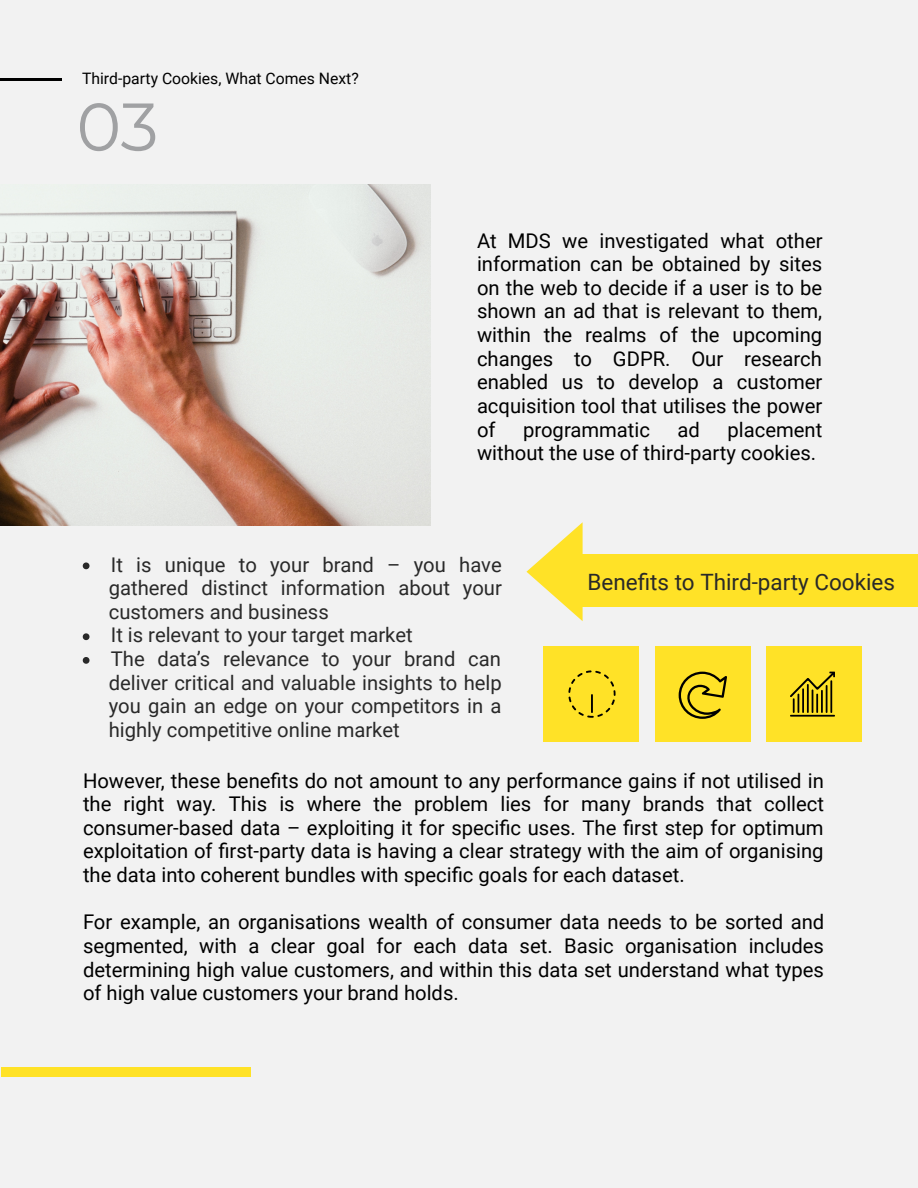
<style>
.page{position:relative;width:918px;height:1188px;background:#f2f2f2}
.page>*{position:absolute;margin:0;border:0;box-sizing:border-box;transform-origin:0 0}
.t1{font:67.5px "Montserrat";color:#a0a1a3}
.t2{font:22.5px "Roboto";color:#292929}
.t3{font:20.25px/23.7px "Roboto";color:#000;text-align:justify}
.t4{font:20.25px/23.7px "Roboto";color:#292929}
.t5{font:17.7px "Montserrat";color:#292929}
.t6{font:15.75px "Roboto";color:#000}
.s1{font-family:"Montserrat";font-size:17.7px}
.s2{font-family:"Roboto";font-size:22.5px}
</style>
<div class="page">
<hr style="left:0;top:79px;width:62px;height:2px;background:#000">
<img style="left:1px;top:185px;width:429px;height:340px">
<div style="left:1px;top:1068px;width:250px;height:9px;background:#ffe227"></div>
<svg style="left:83px;top:562px;width:7px;height:7px"></svg>
<svg style="left:83px;top:633px;width:7px;height:7px"></svg>
<svg style="left:83px;top:657px;width:7px;height:7px"></svg>
<svg style="left:526px;top:522px;width:57px;height:99px"></svg>
<div style="left:579px;top:554px;width:339px;height:53px;background:#ffe227"></div>
<div style="left:544px;top:646px;width:95px;height:95px;background:#ffe227"></div>
<div style="left:655px;top:646px;width:96px;height:95px;background:#ffe227"></div>
<div style="left:766px;top:646px;width:96px;height:95px;background:#ffe227"></div>
<svg style="left:568px;top:670px;width:48px;height:48px"></svg>
<svg style="left:679px;top:672px;width:48px;height:47px"></svg>
<svg style="left:790px;top:672px;width:45px;height:45px"></svg>
<p class="t6" style="left:82px;top:70px;width:278px">Third-party Cookies, What Comes Next?</p>
<h1 class="t1" style="left:76px;top:85px;width:84px">03</h1>
<p class="t3" style="left:477px;top:229px;width:347px">At MDS we investigated what other information can be obtained by sites on the web to decide if a user is to be shown an ad that is relevant to them, within the realms of the upcoming changes to GDPR. Our research enabled us to develop a customer acquisition tool that utilises the power of</p>
<p class="t3" style="left:477px;top:418px;width:347px;text-indent:251px">placement without the use of third-party cookies.</p>
<p class="t3" style="left:523px;top:418px;width:128px">programmatic</p>
<p class="t3" style="left:678px;top:418px;width:24px">ad</p>
<p class="t4" style="left:109px;top:553px;width:395px">It is unique to your brand – you have gathered distinct information about your customers and business<br>It is relevant to your target market<br>The data’s relevance to your brand can deliver critical and valuable insights to help you gain an edge on your competitors in a highly competitive online market</p>
<p class="t2" style="left:611px;top:569px;width:286px"><span class="s1">Yea</span>fi<span class="s1">rs</span>ts t<span class="s1">of</span>o Thir<span class="s1">ence w</span>ty Cookies</p>
<p class="t5" style="left:684px;top:574px;width:108px">Experi<span class="s2">d-par</span></p>
<p class="t5" style="left:803px;top:574px;width:85px">orking w/</p>
<p class="t2" style="left:588px;top:569px;width:52px">Bene</p>
<p class="t3" style="left:83px;top:769px;width:743px">However, these benefits do not amount to any performance gains if not utilised in the right way. This is where the problem lies for many brands that collect consumer-based data – exploiting it for specific uses. The fi rst step for optimum exploitation of fi rst-party data is having a clear strategy with the aim of organising the data into coherent bundles with specific goals for each dataset.</p>
<p class="t3" style="left:83px;top:910px;width:743px">For example, an organisations wealth of consumer data needs to be sorted and segmented, with a clear goal for each data set. Basic organisation includes determining high value customers, and within this data set understand what types of high value customers your brand holds.</p>
</div>
